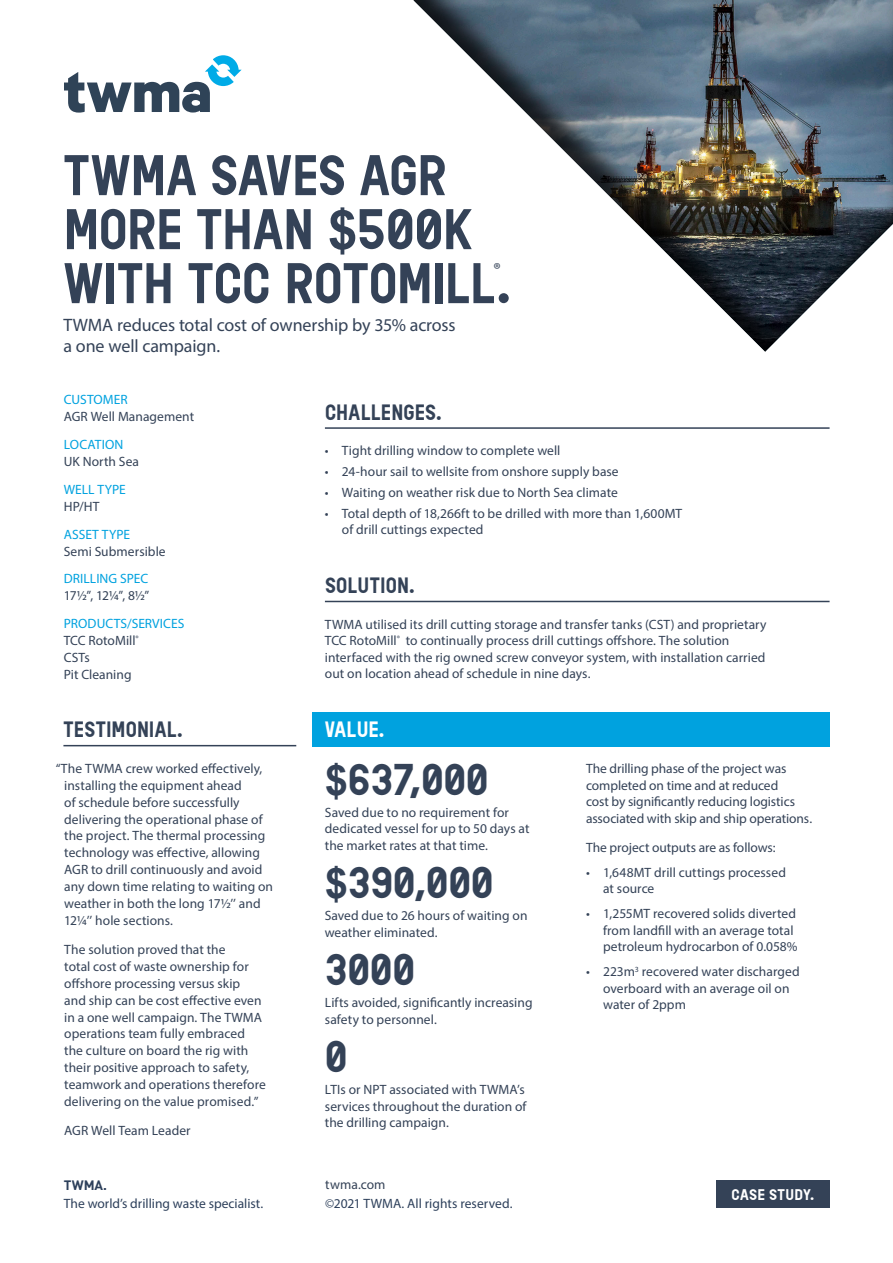
<style>
.page{position:relative;width:893px;height:1263px;background:#fff}
.page>*{position:absolute;margin:0;border:0;box-sizing:border-box;transform-origin:0 0}
.Section_Head{font:700 54px/54px "Reglo";letter-spacing:-.01em;color:#344257}
.Section_Head-2{font:700 42px "Reglo";letter-spacing:-.01em;color:#344257}
.t1{font:700 21px "Reglo";letter-spacing:.005em;color:#344257}
.t2{font:700 21px "Reglo";color:#fff}
.Section_Head-3{font:18px/21px "Myriad Pro";letter-spacing:-.01em;color:#344257}
.Section_Head-4{font:17.55px "Myriad Pro";color:#344257}
.t3{font:700 14.55px "Reglo";letter-spacing:.015em;color:#fff;scale:1.06 1}
.Section_Head-5{font:13.5px/16.5px "Myriad Pro";color:#344257}
.t4{font:13.5px "Myriad Pro";letter-spacing:.005em;color:#00a2df}
.t5{font:13.5px "Myriad Pro";color:#2d405b}
.t6{font:700 13.5px "DINOT";color:#2d405b}
.s1{font-family:"Arial"}
</style>
<div class="page">
<hr style="left:325px;top:427px;width:505px;height:2px;background:#344257">
<hr style="left:325px;top:601px;width:505px;height:1px;background:#344257">
<div style="left:312px;top:712px;width:517px;height:34px;background:#00a2df"></div>
<hr style="left:63px;top:745px;width:233px;height:1px;background:#344257">
<div style="left:716px;top:1180px;width:114px;height:28px;background:#344257"></div>
<svg style="left:64px;top:55px;width:178px;height:58px"></svg>
<div style="left:368px;top:0;width:525px;height:353px;background:#231f20;opacity:.85"></div>
<p class="Section_Head" style="left:63px;top:149px;width:449px">TWMA SAVES AGR<br>MORE THAN <span class="s1">$</span>500K<br>WITH TCC ROTOMILL.</p>
<p class="Section_Head-4" style="left:493px;top:258px;width:9px">®</p>
<p class="Section_Head-3" style="left:63px;top:314px;width:394px">TWMA reduces total cost of ownership by 35% across a one well campaign.</p>
<p class="t4" style="left:64px;top:391px;width:65px">CUSTOMER</p>
<p class="Section_Head-5" style="left:64px;top:408px;width:132px">AGR Well Management</p>
<p class="t4" style="left:64px;top:436px;width:61px">LOCATION</p>
<p class="Section_Head-5" style="left:64px;top:453px;width:77px">UK North Sea</p>
<p class="t4" style="left:64px;top:481px;width:64px">WELL TYPE</p>
<p class="Section_Head-5" style="left:64px;top:498px;width:37px">HP/HT</p>
<p class="t4" style="left:64px;top:526px;width:68px">ASSET TYPE</p>
<p class="Section_Head-5" style="left:64px;top:543px;width:103px">Semi Submersible</p>
<p class="t4" style="left:64px;top:570px;width:86px">DRILLING SPEC</p>
<p class="Section_Head-5" style="left:64px;top:587px;width:87px">17½”, 12¼”, 8½”</p>
<p class="t4" style="left:64px;top:615px;width:122px">PRODUCTS/SERVICES</p>
<p class="Section_Head-5" style="left:64px;top:632px;width:77px">TCC RotoMill<sup>®</sup></p>
<p class="Section_Head-5" style="left:64px;top:649px;width:28px">CSTs</p>
<p class="Section_Head-5" style="left:64px;top:666px;width:69px">Pit Cleaning</p>
<p class="t1" style="left:64px;top:717px;width:121px">TESTIMONIAL.</p>
<p class="Section_Head-5" style="left:64px;top:760px;width:210px;text-indent:-9px">“The TWMA crew worked effectively, installing the equipment ahead<br>of schedule before successfully delivering the operational phase of the project. The thermal processing technology was effective, allowing AGR to drill continuously and avoid any down time relating to waiting on weather in both the long 17½’’ and 12¼’’ hole sections.</p>
<p class="Section_Head-5" style="left:64px;top:941px;width:203px">The solution proved that the<br>total cost of waste ownership for offshore processing versus skip<br>and ship can be cost effective even in a one well campaign. The TWMA operations team fully embraced the culture on board the rig with their positive approach to safety, teamwork and operations therefore delivering on the value promised.”</p>
<p class="Section_Head-5" style="left:64px;top:1122px;width:128px">AGR Well Team Leader</p>
<p class="t6" style="left:64px;top:1174px;width:45px">TWMA.</p>
<p class="t5" style="left:64px;top:1195px;width:201px">The world’s drilling waste specialist.</p>
<p class="t1" style="left:325px;top:400px;width:118px">CHALLENGES.</p>
<p class="Section_Head-5" style="left:325px;top:442px;width:237px">• Tight drilling window to complete well</p>
<p class="Section_Head-5" style="left:325px;top:463px;width:295px">• 24-hour sail to wellsite from onshore supply base</p>
<p class="Section_Head-5" style="left:325px;top:484px;width:294px">• Waiting on weather risk due to North Sea climate</p>
<p class="Section_Head-5" style="left:342px;top:505px;width:342px;text-indent:-17px">• Total depth of 18,266ft to be drilled with more than 1,600MT of drill cuttings expected</p>
<p class="t1" style="left:325px;top:573px;width:91px">SOLUTION.</p>
<p class="Section_Head-5" style="left:325px;top:616px;width:443px">TWMA utilised its drill cutting storage and transfer tanks (CST) and proprietary TCC RotoMill<sup>®</sup> to continually process drill cuttings offshore. The solution interfaced with the rig owned screw conveyor system, with installation carried out on location ahead of schedule in nine days.</p>
<p class="t2" style="left:325px;top:717px;width:61px">VALUE.</p>
<p class="Section_Head-2" style="left:325px;top:755px;width:165px"><span class="s1">$</span>637,000</p>
<p class="Section_Head-5" style="left:325px;top:804px;width:206px">Saved due to no requirement for dedicated vessel for up to 50 days at the market rates at that time.</p>
<p class="Section_Head-2" style="left:325px;top:858px;width:170px"><span class="s1">$</span>390,000</p>
<p class="Section_Head-5" style="left:325px;top:907px;width:204px">Saved due to 26 hours of waiting on weather eliminated.</p>
<p class="Section_Head-2" style="left:325px;top:945px;width:92px">3000</p>
<p class="Section_Head-5" style="left:325px;top:994px;width:209px">Lifts avoided, significantly increasing safety to personnel.</p>
<p class="Section_Head-2" style="left:325px;top:1032px;width:24px">0</p>
<p class="Section_Head-5" style="left:325px;top:1081px;width:203px">LTIs or NPT associated with TWMA’s services throughout the duration of the drilling campaign.</p>
<p class="Section_Head-5" style="left:325px;top:1176px;width:62px">twma.com</p>
<p class="t5" style="left:325px;top:1195px;width:189px">©2021 TWMA. All rights reserved.</p>
<p class="Section_Head-5" style="left:586px;top:760px;width:228px">The drilling phase of the project was completed on time and at reduced<br>cost by significantly reducing logistics associated with skip and ship operations.</p>
<p class="Section_Head-5" style="left:586px;top:839px;width:191px">The project outputs are as follows:</p>
<p class="Section_Head-5" style="left:603px;top:864px;width:184px;text-indent:-17px">• 1,648MT drill cuttings processed at source</p>
<p class="Section_Head-5" style="left:603px;top:905px;width:196px;text-indent:-17px">• 1,255MT recovered solids diverted from landfill with an average total petroleum hydrocarbon of 0.058%</p>
<p class="Section_Head-5" style="left:603px;top:963px;width:198px;text-indent:-17px">• 223m<sup>3</sup> recovered water discharged overboard with an average oil on water of 2ppm</p>
<p class="t3" style="left:731px;top:1186px;width:80px">CASE STUDY.</p>
</div>
